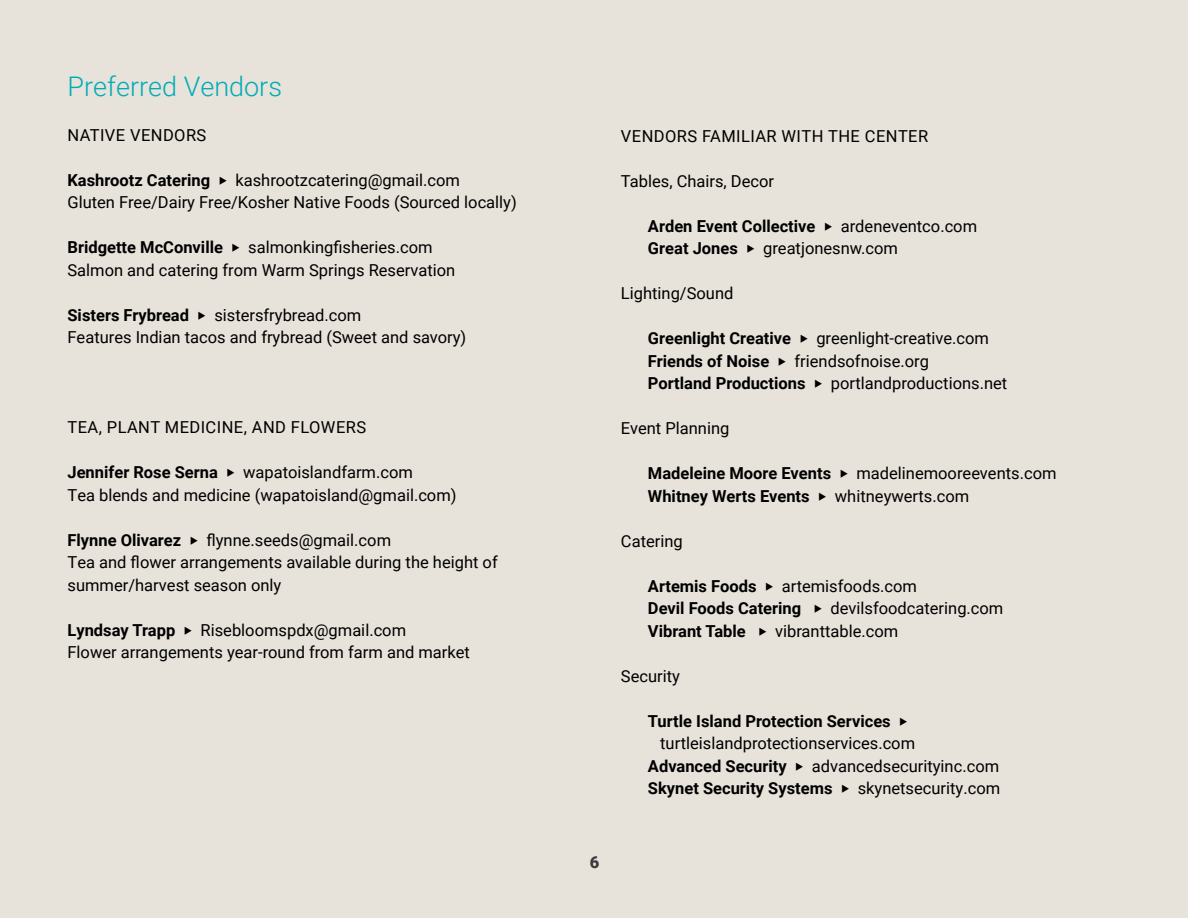
<style>
.page{position:relative;width:1188px;height:918px;background:#e7e2da}
.page>*{position:absolute;margin:0;border:0;box-sizing:border-box;transform-origin:0 0}
.t1{font:300 27px "Roboto";color:#00adb7}
.t2{font:16.5px/22.5px "Roboto";color:#000}
.t3{font:700 16.5px "Roboto";color:#000}
.t4{font:16.5px "Roboto";letter-spacing:.025em;color:#000}
.t5{font:900 16.5px "Roboto";color:#3a3b3c}
.s1{font-weight:700}
.s2{font-weight:400}
</style>
<div class="page">
<h1 class="t1" style="left:68px;top:67px;width:216px">Preferred Vendors</h1>
<p class="t4" style="left:68px;top:123px;width:140px">NATIVE VENDORS</p>
<p class="t2" style="left:68px;top:168px;width:451px"><span class="s1">Kashrootz Catering</span> ‣ kashrootzcatering@gmail.com<br>Gluten Free/Dairy Free/Kosher Native Foods (Sourced locally)</p>
<p class="t2" style="left:68px;top:236px;width:389px"><span class="s1">Bridgette McConville</span> ‣ salmonkingfisheries.com<br>Salmon and catering from Warm Springs Reservation</p>
<p class="t2" style="left:68px;top:303px;width:400px"><span class="s1">Sisters Frybread</span> ‣ sistersfrybread.com<br>Features Indian tacos and frybread (Sweet and savory)</p>
<p class="t4" style="left:68px;top:416px;width:300px">TEA, PLANT MEDICINE, AND FLOWERS</p>
<p class="t2" style="left:68px;top:461px;width:391px"><span class="s1">Jennifer Rose Serna</span> ‣ wapatoislandfarm.com<br>Tea blends and medicine (wapatoisland@gmail.com)</p>
<p class="t2" style="left:68px;top:528px;width:432px"><span class="s1">Flynne Olivarez</span> ‣ flynne.seeds@gmail.com<br>Tea and flower arrangements available during the height of summer/harvest season only</p>
<p class="t2" style="left:68px;top:618px;width:404px"><span class="s1">Lyndsay Trapp</span> ‣ Risebloomspdx@gmail.com<br>Flower arrangements year-round from farm and market</p>
<p class="t4" style="left:621px;top:124px;width:309px">VENDORS FAMILIAR WITH THE CENTER</p>
<p class="t2" style="left:621px;top:169px;width:155px">Tables, Chairs, Decor</p>
<p class="t2" style="left:648px;top:214px;width:331px"><span class="s1">Arden Event Collective</span> ‣ ardeneventco.com<br><span class="s1">Great Jones</span> ‣ greatjonesnw.com</p>
<p class="t2" style="left:621px;top:281px;width:114px">Lighting/Sound</p>
<p class="t2" style="left:648px;top:326px;width:361px"><span class="s1">Greenlight Creative</span> ‣ greenlight-creative.com<br><span class="s1">Friends of Noise</span> ‣ friendsofnoise.org<br><span class="s1">Portland Productions</span> ‣ portlandproductions.net</p>
<p class="t2" style="left:621px;top:416px;width:110px">Event Planning</p>
<p class="t2" style="left:648px;top:461px;width:410px"><span class="s1">Madeleine Moore Events</span> ‣ madelinemooreevents.com<br><span class="s1">Whitney Werts Events</span> ‣ whitneywerts.com</p>
<p class="t2" style="left:621px;top:529px;width:63px">Catering</p>
<p class="t2" style="left:648px;top:574px;width:357px"><span class="s1">Artemis Foods</span> ‣ artemisfoods.com<br><span class="s1">Devil Foods Catering</span> ‣ devilsfoodcatering.com<br><span class="s1">Vibrant Table</span> ‣ vibranttable.com</p>
<p class="t2" style="left:621px;top:664px;width:61px">Security</p>
<p class="t3" style="left:648px;top:709px;width:261px">Turtle Island Protection Services <span class="s2">‣</span></p>
<p class="t2" style="left:660px;top:731px;width:256px">turtleislandprotectionservices.com</p>
<p class="t2" style="left:648px;top:754px;width:353px"><span class="s1">Advanced Security</span> ‣ advancedsecurityinc.com</p>
<p class="t3" style="left:648px;top:777px;width:354px">Skynet Security Systems <span class="s2">‣ skynetsecurity.com</span></p>
<p class="t5" style="left:590px;top:850px;width:11px">6</p>
</div>
